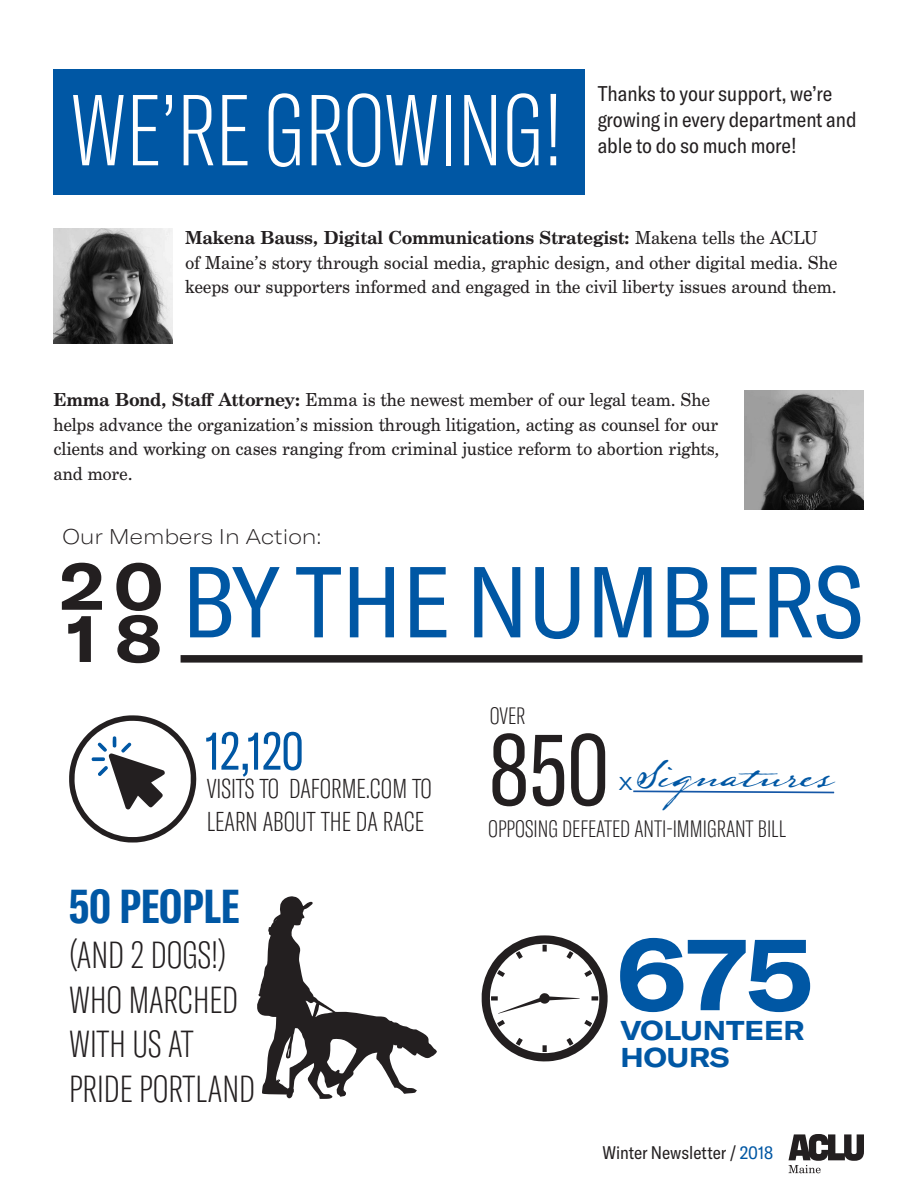
<style>
.page{position:relative;width:918px;height:1188px;background:#fff}
.page>*{position:absolute;margin:0;border:0;box-sizing:border-box;transform-origin:0 0}
.Headlines___Declarat{font:100 extra-condensed 99px "GT America";color:#fff}
.Headlines___Declarat-2{font:condensed 99px "GT America";color:#0057a4}
.t1{font:700 expanded 99px "GT America";color:#0057a4}
.t2{font:extra-condensed 98.55px "GT America";color:#231f20}
.Headlines___Declarat-3{font:700 expanded 64.5px "GT America";color:#231f20}
.t3{font:extra-condensed 52.05px "GT America";color:#0057a4}
.t4{font:700 extra-condensed 46.95px "GT America";color:#0057a4}
.t5{font:100 extra-condensed 37.05px/44.5px "GT America";color:#231f20}
.t6{font:33.45px "Lamar Pen";color:#0057a4}
.t7{font:100 extra-condensed 26.85px/32.2px "GT America";color:#231f20}
.t8{font:700 expanded 26.85px/26.8px "GT America";color:#0057a4}
.t9{font:100 extra-condensed 23.4px "GT America";color:#231f20}
.Very_Small_Text{font:condensed 21px/26.2px "GT America";color:#231f20}
.Very_Small_Text-2{font:100 expanded 21px "GT America";color:#231f20}
.Body_Text{font:19.5px/24.5px "Century Schoolbook FS";letter-spacing:-.01em;color:#231f20}
.t10{font:condensed 18px "GT America";color:#231f20}
.s1{font-weight:700}
.s2{color:#0057a4}
</style>
<div class="page">
<svg style="left:789px;top:1134px;width:75px;height:39px"></svg>
<div style="left:53px;top:69px;width:532px;height:125px;background:#0057a4"></div>
<img style="left:53px;top:229px;width:119px;height:114px">
<img style="left:745px;top:391px;width:118px;height:118px">
<div style="left:181px;top:655px;width:682px;height:8px;background:#231f20"></div>
<svg style="left:482px;top:935px;width:126px;height:126px"></svg>
<svg style="left:633px;top:790px;width:202px;height:4px"></svg>
<svg style="left:69px;top:715px;width:127px;height:128px"></svg>
<svg style="left:257px;top:896px;width:180px;height:203px"></svg>
<p class="Headlines___Declarat" style="left:70px;top:76px;width:494px">WE’RE GROWING!</p>
<p class="Very_Small_Text" style="left:598px;top:80px;width:260px">Thanks to your support, we’re growing in every department and able to do so much more!</p>
<p class="Body_Text" style="left:185px;top:226px;width:654px"><span class="s1">Makena Bauss, Digital Communications Strategist:</span> Makena tells the ACLU of Maine’s story through social media, graphic design, and other digital media. She keeps our supporters informed and engaged in the civil liberty issues around them.</p>
<p class="Body_Text" style="left:53px;top:388px;width:668px"><span class="s1">Emma Bond, Staff Attorney:</span> Emma is the newest member of our legal team. She helps advance the organization’s mission through litigation, acting as counsel for our clients and working on cases ranging from criminal justice reform to abortion rights, and more.</p>
<p class="Very_Small_Text-2" style="left:63px;top:524px;width:260px">Our Members In Action:</p>
<p class="Headlines___Declarat-3" style="left:60px;top:547px;width:105px">20</p>
<p class="Headlines___Declarat-3" style="left:67px;top:599px;width:97px">1 8</p>
<p class="Headlines___Declarat-2" style="left:182px;top:545px;width:683px">BY THE NUMBERS</p>
<p class="t3" style="left:205px;top:721px;width:100px">12,120</p>
<p class="t7" style="left:207px;top:773px;width:227px">VISITS TO DAFORME.COM TO<br>LEARN ABOUT THE DA RACE</p>
<p class="t9" style="left:490px;top:703px;width:37px">OVER</p>
<p class="t2" style="left:489px;top:713px;width:122px">850</p>
<p class="t6" style="left:619px;top:754px;width:212px"><sub>X</sub>Signatures</p>
<p class="t9" style="left:488px;top:816px;width:300px">OPPOSING DEFEATED ANTI-IMMIGRANT BILL</p>
<p class="t4" style="left:69px;top:879px;width:172px">50 PEOPLE</p>
<p class="t5" style="left:69px;top:933px;width:188px">(AND 2 DOGS!)<br>WHO MARCHED<br>WITH US AT<br>PRIDE PORTLAND</p>
<p class="t1" style="left:617px;top:913px;width:198px">675</p>
<p class="t8" style="left:620px;top:1017px;width:186px">VOLUNTEER<br>HOURS</p>
<p class="t10" style="left:602px;top:1142px;width:172px">Winter Newsletter / <span class="s2">2018</span></p>
</div>
